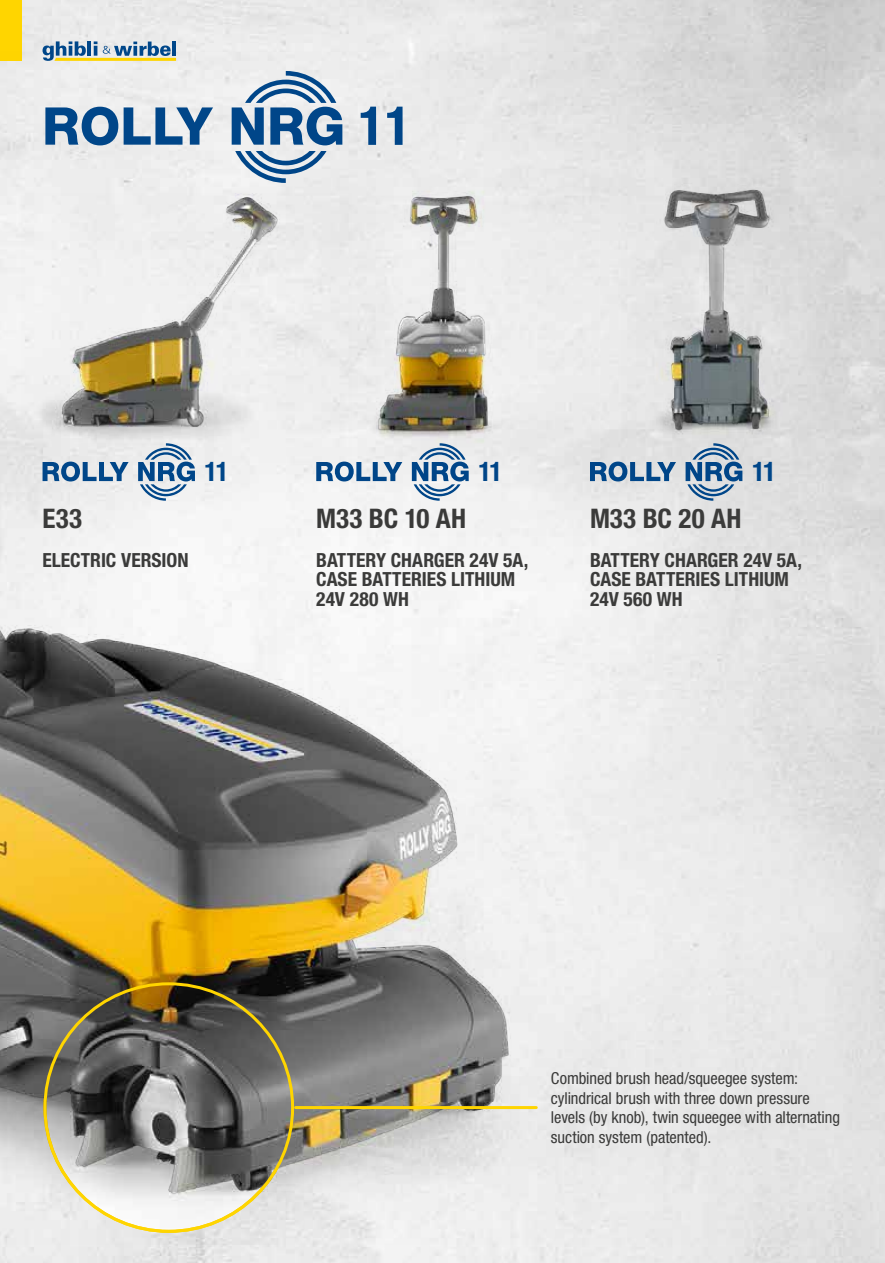
<style>
.page{position:relative;width:885px;height:1263px;background:#fff}
.page>*{position:absolute;margin:0;border:0;box-sizing:border-box;transform-origin:0 0}
.t1{font:700 condensed 54px "Helvetica Neue LT Std";color:#00478a}
._3-Testo{font:700 condensed 27px "Helvetica Neue LT Std";letter-spacing:.005em;color:#3c3c3b}
._3-Testo-2{font:700 condensed 27px "Helvetica Neue LT Std";color:#00478a}
._3-Testo-3{font:700 condensed 19.5px "Helvetica Neue LT Std";color:#3c3c3b}
._3-Testo-4{font:condensed 16.5px/19.8px "Helvetica Neue LT Std";letter-spacing:-.005em;color:#3c3c3b}
</style>
<div class="page">
<img style="left:0;top:0;width:884px;height:1263px">
<div style="left:0;top:0;width:21px;height:61px;background:#ffd500"></div>
<svg style="left:43px;top:41px;width:133px;height:10px"></svg>
<img style="left:0;top:51px;width:742px;height:1193px">
<img style="left:21px;top:193px;width:265px;height:269px">
<hr style="left:295px;top:1106px;width:241px;height:3px;background:#ffd500">
<img style="left:621px;top:167px;width:189px;height:309px">
<img style="left:286px;top:119px;width:312px;height:417px">
<p class="t1" style="left:358px;top:93px;width:54px">11</p>
<p class="_3-Testo" style="left:43px;top:502px;width:41px">E33</p>
<p class="_3-Testo-3" style="left:43px;top:548px;width:147px">ELECTRIC VERSION</p>
<p class="_3-Testo-2" style="left:205px;top:455px;width:26px">11</p>
<p class="_3-Testo-2" style="left:478px;top:455px;width:26px">11</p>
<p class="_3-Testo" style="left:316px;top:502px;width:151px">M33 BC 10 AH</p>
<p class="_3-Testo-3" style="left:316px;top:548px;width:213px">BATTERY CHARGER 24V 5A,</p>
<p class="_3-Testo-3" style="left:316px;top:567px;width:200px">CASE BATTERIES LITHIUM</p>
<p class="_3-Testo-3" style="left:316px;top:587px;width:94px">24V 280 WH</p>
<p class="_3-Testo-2" style="left:752px;top:455px;width:26px">11</p>
<p class="_3-Testo" style="left:590px;top:502px;width:153px">M33 BC 20 AH</p>
<p class="_3-Testo-3" style="left:590px;top:548px;width:213px">BATTERY CHARGER 24V 5A,</p>
<p class="_3-Testo-3" style="left:590px;top:567px;width:200px">CASE BATTERIES LITHIUM</p>
<p class="_3-Testo-3" style="left:590px;top:587px;width:94px">24V 560 WH</p>
<p class="_3-Testo-4" style="left:551px;top:1068px;width:290px">Combined brush head/squeegee system: cylindrical brush with three down pressure levels (by knob), twin squeegee with alternating suction system (patented).</p>
</div>
